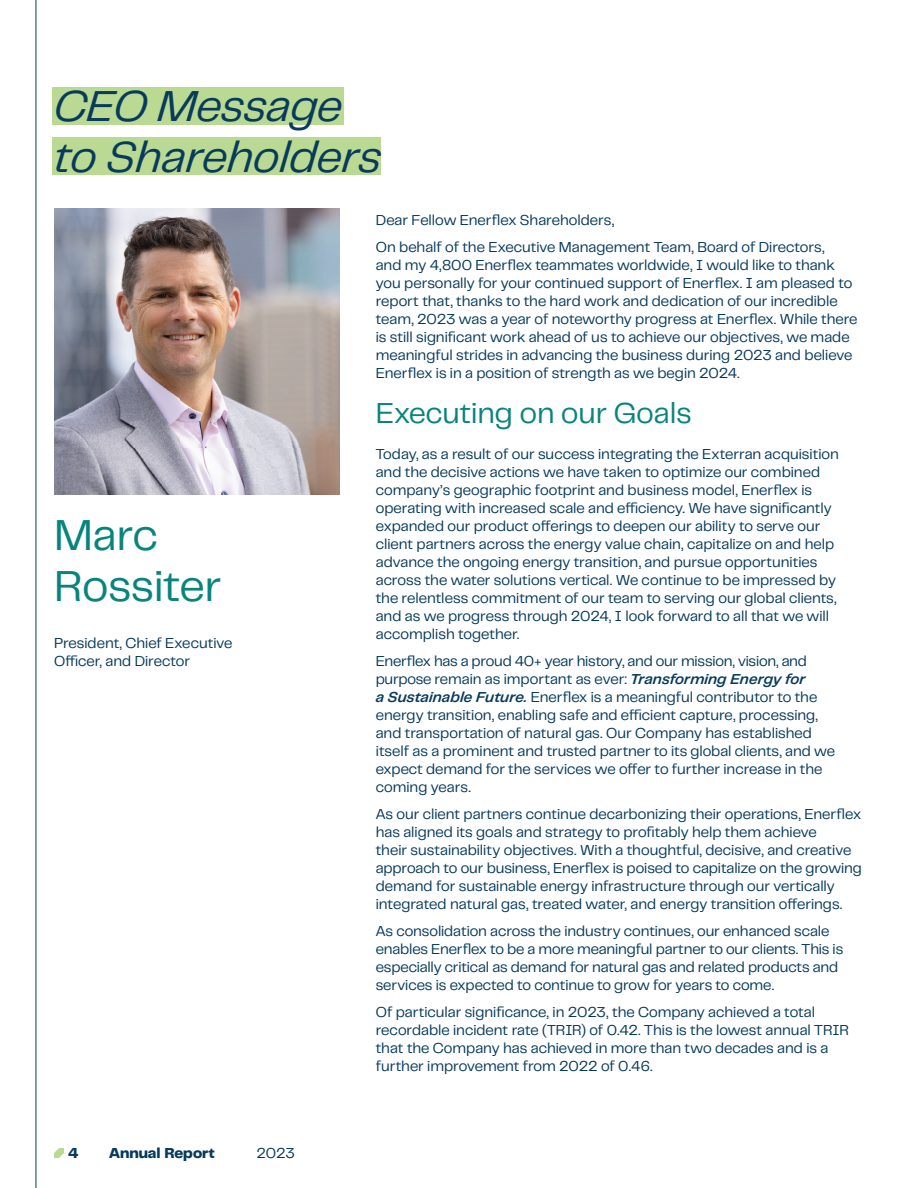
<style>
.page{position:relative;width:918px;height:1188px;background:#fff}
.page>*{position:absolute;margin:0;border:0;box-sizing:border-box;transform-origin:0 0}
.t1{font:italic 45px/51px "PP Telegraf";color:#083a5c}
.t2{font:45px/51px "PP Telegraf";color:#09847d}
.t3{font:30px "PP Telegraf";color:#09847d}
.Body__Left_justified{font:15px/18px "PP Telegraf";color:#083a5c}
.t4{font:800 15px "PP Telegraf";color:#083a5c}
.s1{font-weight:600;font-style:italic}
</style>
<div class="page">
<div style="left:52px;top:88px;width:292px;height:37px;background:#bada93"></div>
<div style="left:52px;top:137px;width:329px;height:38px;background:#bada93"></div>
<img style="left:54px;top:208px;width:286px;height:286px">
<hr style="left:36px;top:0;width:1px;height:1188px;background:#083a5c">
<svg style="left:54px;top:1148px;width:10px;height:10px"></svg>
<h1 class="t1" style="left:54px;top:79px;width:329px">CEO Message to Shareholders</h1>
<p class="t2" style="left:54px;top:507px;width:169px">Marc<br>Rossiter</p>
<p class="Body__Left_justified" style="left:54px;top:633px;width:180px">President, Chief Executive<br>Officer, and Director</p>
<p class="t4" style="left:68px;top:1143px;width:12px">4</p>
<p class="t4" style="left:109px;top:1143px;width:107px">Annual Report</p>
<p class="Body__Left_justified" style="left:257px;top:1143px;width:40px">2023</p>
<p class="Body__Left_justified" style="left:376px;top:210px;width:240px">Dear Fellow Enerflex Shareholders,</p>
<p class="Body__Left_justified" style="left:376px;top:237px;width:483px">On behalf of the Executive Management Team, Board of Directors,<br>and my 4,800 Enerflex teammates worldwide, I would like to thank you personally for your continued support of Enerflex. I am pleased to report that, thanks to the hard work and dedication of our incredible team, 2023 was a year of noteworthy progress at Enerflex. While there is still significant work ahead of us to achieve our objectives, we made meaningful strides in advancing the business during 2023 and believe Enerflex is in a position of strength as we begin 2024.</p>
<h2 class="t3" style="left:376px;top:393px;width:317px">Executing on our Goals</h2>
<p class="Body__Left_justified" style="left:376px;top:444px;width:465px">Today, as a result of our success integrating the Exterran acquisition and the decisive actions we have taken to optimize our combined company’s geographic footprint and business model, Enerflex is operating with increased scale and efficiency. We have significantly expanded our product offerings to deepen our ability to serve our client partners across the energy value chain, capitalize on and help advance the ongoing energy transition, and pursue opportunities across the water solutions vertical. We continue to be impressed by the relentless commitment of our team to serving our global clients, and as we progress through 2024, I look forward to all that we will accomplish together.</p>
<p class="Body__Left_justified" style="left:376px;top:651px;width:461px">Enerflex has a proud 40+ year history, and our mission, vision, and purpose remain as important as ever: <span class="s1">Transforming Energy for<br>a Sustainable Future.</span> Enerflex is a meaningful contributor to the energy transition, enabling safe and efficient capture, processing, and transportation of natural gas. Our Company has established itself as a prominent and trusted partner to its global clients, and we expect demand for the services we offer to further increase in the coming years.</p>
<p class="Body__Left_justified" style="left:376px;top:804px;width:488px">As our client partners continue decarbonizing their operations, Enerflex has aligned its goals and strategy to profitably help them achieve<br>their sustainability objectives. With a thoughtful, decisive, and creative approach to our business, Enerflex is poised to capitalize on the growing demand for sustainable energy infrastructure through our vertically integrated natural gas, treated water, and energy transition offerings.</p>
<p class="Body__Left_justified" style="left:376px;top:921px;width:469px">As consolidation across the industry continues, our enhanced scale enables Enerflex to be a more meaningful partner to our clients. This is especially critical as demand for natural gas and related products and services is expected to continue to grow for years to come.</p>
<p class="Body__Left_justified" style="left:376px;top:1002px;width:475px">Of particular significance, in 2023, the Company achieved a total recordable incident rate (TRIR) of 0.42. This is the lowest annual TRIR that the Company has achieved in more than two decades and is a further improvement from 2022 of 0.46.</p>
</div>
